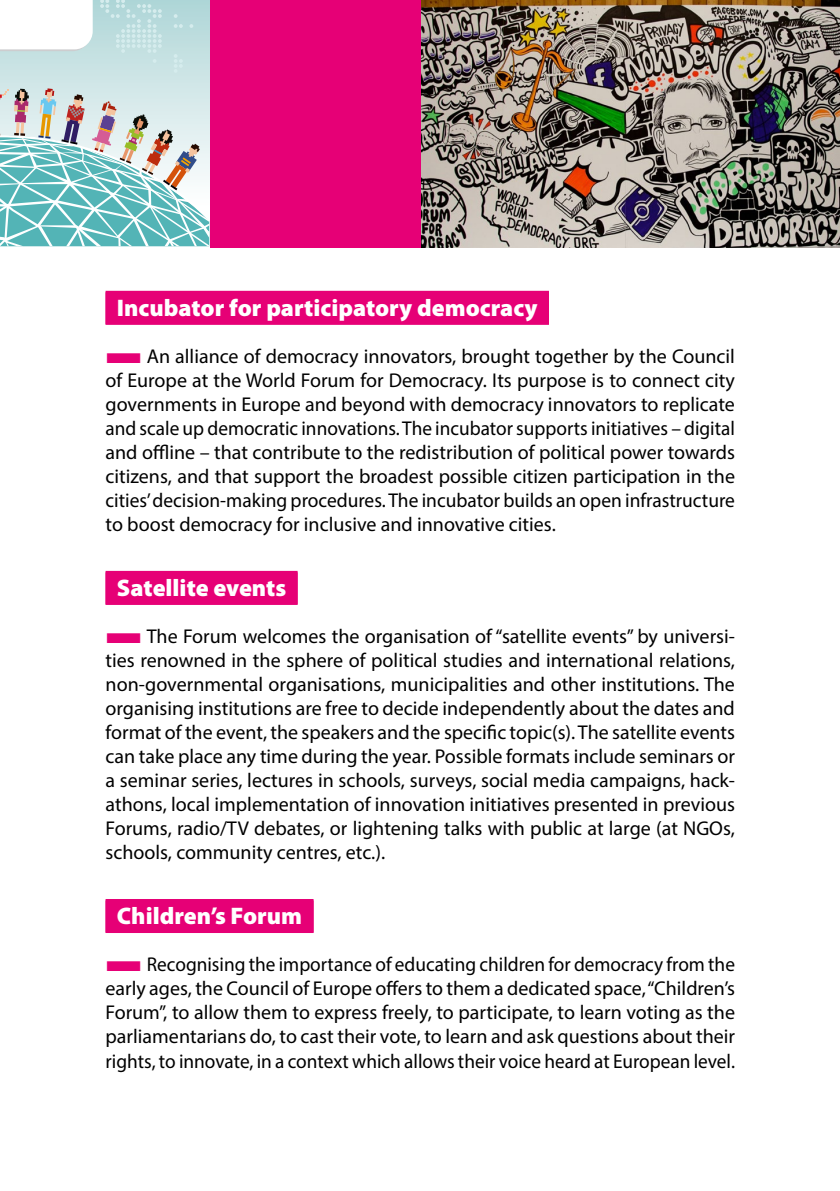
<style>
.page{position:relative;width:840px;height:1191px;background:#fff}
.page>*{position:absolute;margin:0;border:0;box-sizing:border-box;transform-origin:0 0}
.t1{font:900 24px "Myriad Pro";color:#fff}
.t2{font:20px/24px "Myriad Pro";color:#000;text-align:justify}
.t3{font:20px/24px "Myriad Pro";color:#000;text-align:justify;scale:.96 1}
.s1{color:#e60076}
</style>
<div class="page">
<div style="left:105px;top:291px;width:443px;height:34px;background:#e60076"></div>
<div style="left:105px;top:571px;width:192px;height:34px;background:#e60076"></div>
<div style="left:105px;top:899px;width:208px;height:34px;background:#e60076"></div>
<img style="left:420px;top:0;width:419px;height:248px">
<svg style="left:0;top:0;width:209px;height:88px;background:#c8e2e3"></svg>
<svg style="left:0;top:88px;width:209px;height:158px;background:#a7cbcb"></svg>
<svg style="left:100px;top:0;width:93px;height:73px;background:#c0dedf"></svg>
<svg style="left:0;top:0;width:93px;height:51px"></svg>
<div style="left:210px;top:0;width:210px;height:248px;background:#e60076"></div>
<p class="t1" style="left:117px;top:292px;width:422px">Incubator for participatory democracy</p>
<p class="t2" style="left:105px;top:344px;width:630px"><span class="s1">■</span>An alliance of democracy innovators, brought together by the Council of Europe at the World Forum for Democracy. Its purpose is to connect city governments in Europe and beyond with democracy innovators to replicate and scale up democratic innovations. The incubator supports initiatives – digital and offline – that contribute to the redistribution of political power towards citizens, and that support the broadest possible citizen participation in the cities’ decision-making procedures. The incubator builds an open infrastructure to boost democracy for inclusive and innovative cities.</p>
<p class="t1" style="left:117px;top:572px;width:171px">Satellite events</p>
<p class="t2" style="left:105px;top:624px;width:630px"><span class="s1">■</span>The Forum welcomes the organisation of “satellite events” by universi&shy;ties renowned in the sphere of political studies and international relations, non-governmental organisations, municipalities and other institutions. The organising institutions are free to decide independently about the dates and format of the event, the speakers and the specific topic(s). The satellite events can take place any time during the year. Possible formats include seminars or a seminar series, lectures in schools, surveys, social media campaigns, hack&shy;athons, local implementation of innovation initiatives presented in previous Forums, radio/TV debates, or lightening talks with public at large (at NGOs, schools, community centres, etc.).</p>
<p class="t1" style="left:117px;top:899px;width:187px">Children’s Forum</p>
<p class="t3" style="left:105px;top:952px;width:657px"><span class="s1">■</span>Recognising the importance of educating children for democracy from the early ages, the Council of Europe offers to them a dedicated space, “Children’s Forum”, to allow them to express freely, to participate, to learn voting as the parliamentarians do, to cast their vote, to learn and ask questions about their rights, to innovate, in a context which allows their voice heard at European level.</p>
</div>
